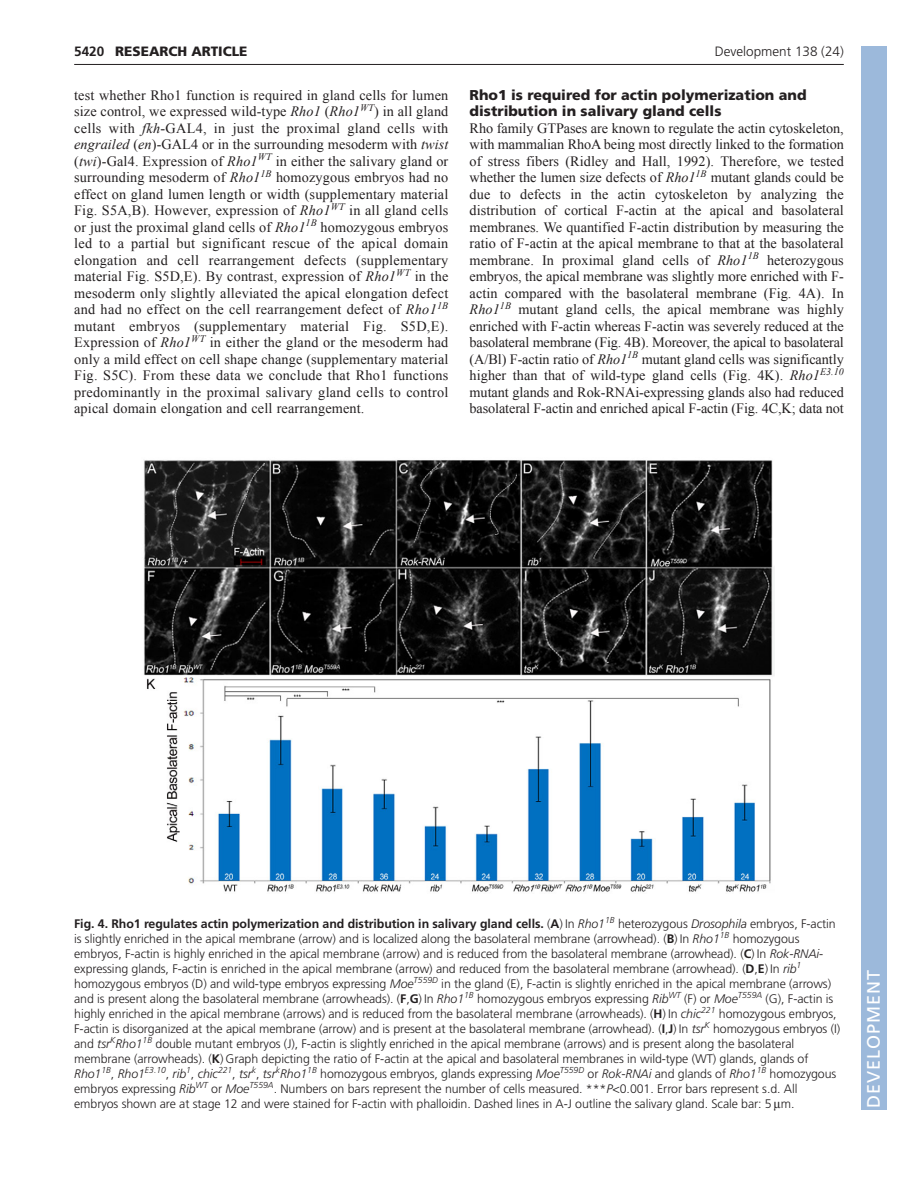
<style>
.page{position:relative;width:918px;height:1188px;background:#fff}
.page>*{position:absolute;margin:0;border:0;box-sizing:border-box;transform-origin:0 0}
.t1{font:18px "Frutiger LT Std";letter-spacing:.055em;color:#fff}
.t2{font:14.25px/16.5px "Times New Roman";color:#231f20;text-align:justify}
.t3{font:900 14.25px/16.5px "Frutiger LT Std";color:#231f20}
.t4{font:300 13.5px "Frutiger LT Std";color:#231f20}
.t5{font:900 13.5px "Frutiger LT Std";color:#231f20}
.t6{font:700 13.5px "Frutiger LT Std";color:#231f20}
.t7{font:300 12.3px/15px "Frutiger LT Std";letter-spacing:-.005em;color:#231f20}
.s1{font-style:italic}
.s2{font-weight:700}
</style>
<div class="page">
<hr style="left:74px;top:64px;width:770px;height:1px;background:#231f20">
<img style="left:143px;top:460px;width:632px;height:432px">
<div style="left:861px;top:46px;width:25px;height:1064px;background:#9cb9db"></div>
<p class="t5" style="left:115px;top:46px;width:134px">RESEARCH ARTICLE</p>
<p class="t4" style="left:715px;top:46px;width:131px">Development 138 (24)</p>
<p class="t6" style="left:74px;top:46px;width:32px">5420</p>
<p class="t2" style="left:74px;top:87px;width:376px">test whether Rho1 function is required in gland cells for lumen size control, we expressed wild-type <span class="s1">Rho1</span> (<span class="s1">Rho1</span><sup>WT</sup>) in all gland cells with <span class="s1">fkh</span>-GAL4, in just the proximal gland cells with <span class="s1">engrailed</span> (<span class="s1">en</span>)-GAL4 or in the surrounding mesoderm with <span class="s1">twist </span>(<span class="s1">twi</span>)-Gal4. Expression of <span class="s1">Rho1</span><sup>WT</sup> in either the salivary gland or surrounding mesoderm of <span class="s1">Rho1</span><sup>1B</sup> homozygous embryos had no effect on gland lumen length or width (supplementary material Fig. S5A,B). However, expression of <span class="s1">Rho1</span><sup>WT</sup> in all gland cells or just the proximal gland cells of <span class="s1">Rho1</span><sup>1B</sup> homozygous embryos led to a partial but significant rescue of the apical domain elongation and cell rearrangement defects (supplementary material Fig. S5D,E). By contrast, expression of <span class="s1">Rho1</span><sup>WT</sup> in the mesoderm only slightly alleviated the apical elongation defect and had no effect on the cell rearrangement defect of <span class="s1">Rho1</span><sup>1B </sup>mutant embryos (supplementary material Fig. S5D,E).<br>Expression of <span class="s1">Rho1</span><sup>WT</sup> in either the gland or the mesoderm had only a mild effect on cell shape change (supplementary material Fig. S5C). From these data we conclude that Rho1 functions predominantly in the proximal salivary gland cells to control apical domain elongation and cell rearrangement.</p>
<p class="t3" style="left:470px;top:88px;width:338px">Rho1 is required for actin polymerization and distribution in salivary gland cells</p>
<p class="t2" style="left:470px;top:120px;width:376px">Rho family GTPases are known to regulate the actin cytoskeleton, with mammalian RhoA being most directly linked to the formation of stress fibers (Ridley and Hall, 1992). Therefore, we tested whether the lumen size defects of <span class="s1">Rho1</span><sup>1B</sup> mutant glands could be due to defects in the actin cytoskeleton by analyzing the distribution of cortical F-actin at the apical and basolateral membranes. We quantified F-actin distribution by measuring the ratio of F-actin at the apical membrane to that at the basolateral membrane. In proximal gland cells of <span class="s1">Rho1</span><sup>1B</sup> heterozygous embryos, the apical membrane was slightly more enriched with F&shy;actin compared with the basolateral membrane (Fig. 4A). In <span class="s1">Rho1</span><sup>1B</sup> mutant gland cells, the apical membrane was highly enriched with F-actin whereas F-actin was severely reduced at the basolateral membrane (Fig. 4B). Moreover, the apical to basolateral (A/Bl) F-actin ratio of <span class="s1">Rho1</span><sup>1B</sup> mutant gland cells was significantly higher than that of wild-type gland cells (Fig. 4K). <span class="s1">Rho1</span><sup>E3.10 </sup>mutant glands and Rok-RNAi-expressing glands also had reduced basolateral F-actin and enriched apical F-actin (Fig. 4C,K; data not</p>
<p class="t7" style="left:74px;top:917px;width:768px"><span class="s2">Fig. 4. Rho1 regulates actin polymerization and distribution in salivary gland cells.</span> (<span class="s2">A</span>) In <span class="s1">Rho1</span><sup>1B</sup> heterozygous <span class="s1">Drosophila</span> embryos, F-actin is slightly enriched in the apical membrane (arrow) and is localized along the basolateral membrane (arrowhead). (<span class="s2">B</span>) In <span class="s1">Rho1</span><sup>1B</sup> homozygous embryos, F-actin is highly enriched in the apical membrane (arrow) and is reduced from the basolateral membrane (arrowhead). (<span class="s2">C</span>) In <span class="s1">Rok-RNAi&shy;</span>expressing glands, F-actin is enriched in the apical membrane (arrow) and reduced from the basolateral membrane (arrowhead). (<span class="s2">D</span>,<span class="s2">E</span>) In <span class="s1">rib</span><sup>1 </sup>homozygous embryos (D) and wild-type embryos expressing <span class="s1">Moe</span><sup>T559D</sup> in the gland (E), F-actin is slightly enriched in the apical membrane (arrows) and is present along the basolateral membrane (arrowheads). (<span class="s2">F</span>,<span class="s2">G</span>) In <span class="s1">Rho1</span><sup>1B</sup> homozygous embryos expressing <span class="s1">Rib</span><sup>WT</sup> (F) or <span class="s1">Moe</span><sup>T559A</sup> (G), F-actin is highly enriched in the apical membrane (arrows) and is reduced from the basolateral membrane (arrowheads). (<span class="s2">H</span>) In <span class="s1">chic</span><sup>221</sup> homozygous embryos, F-actin is disorganized at the apical membrane (arrow) and is present at the basolateral membrane (arrowhead). (<span class="s2">I</span>,<span class="s2">J</span>) In <span class="s1">tsr</span><sup>K</sup> homozygous embryos (I) and <span class="s1">tsr</span><sup>K</sup><span class="s1">Rho1</span><sup>1B</sup> double mutant embryos (J), F-actin is slightly enriched in the apical membrane (arrows) and is present along the basolateral membrane (arrowheads). (<span class="s2">K</span>) Graph depicting the ratio of F-actin at the apical and basolateral membranes in wild-type (WT) glands, glands of <span class="s1">Rho1</span><sup>1B</sup>, <span class="s1">Rho1</span><sup>E3.10</sup>, <span class="s1">rib</span><sup>1</sup>, <span class="s1">chic</span><sup>221</sup>, <span class="s1">tsr</span><sup>k</sup>, <span class="s1">tsr</span><sup>k</sup><span class="s1">Rho1</span><sup>1B</sup> homozygous embryos, glands expressing <span class="s1">Moe</span><sup>T559D</sup> or <span class="s1">Rok-RNAi</span> and glands of <span class="s1">Rho1</span><sup>1B</sup> homozygous embryos expressing <span class="s1">Rib</span><sup>WT</sup> or <span class="s1">Moe</span><sup>T559A</sup>. Numbers on bars represent the number of cells measured. ***<span class="s1">P</span>&lt;0.001. Error bars represent s.d. All embryos shown are at stage 12 and were stained for F-actin with phalloidin. Dashed lines in A-J outline the salivary gland. Scale bar: 5 m.</p>
<p class="t1" style="left:863px;top:1108px;width:140px;rotate:-90deg">DEVELOPMENT</p>
</div>
